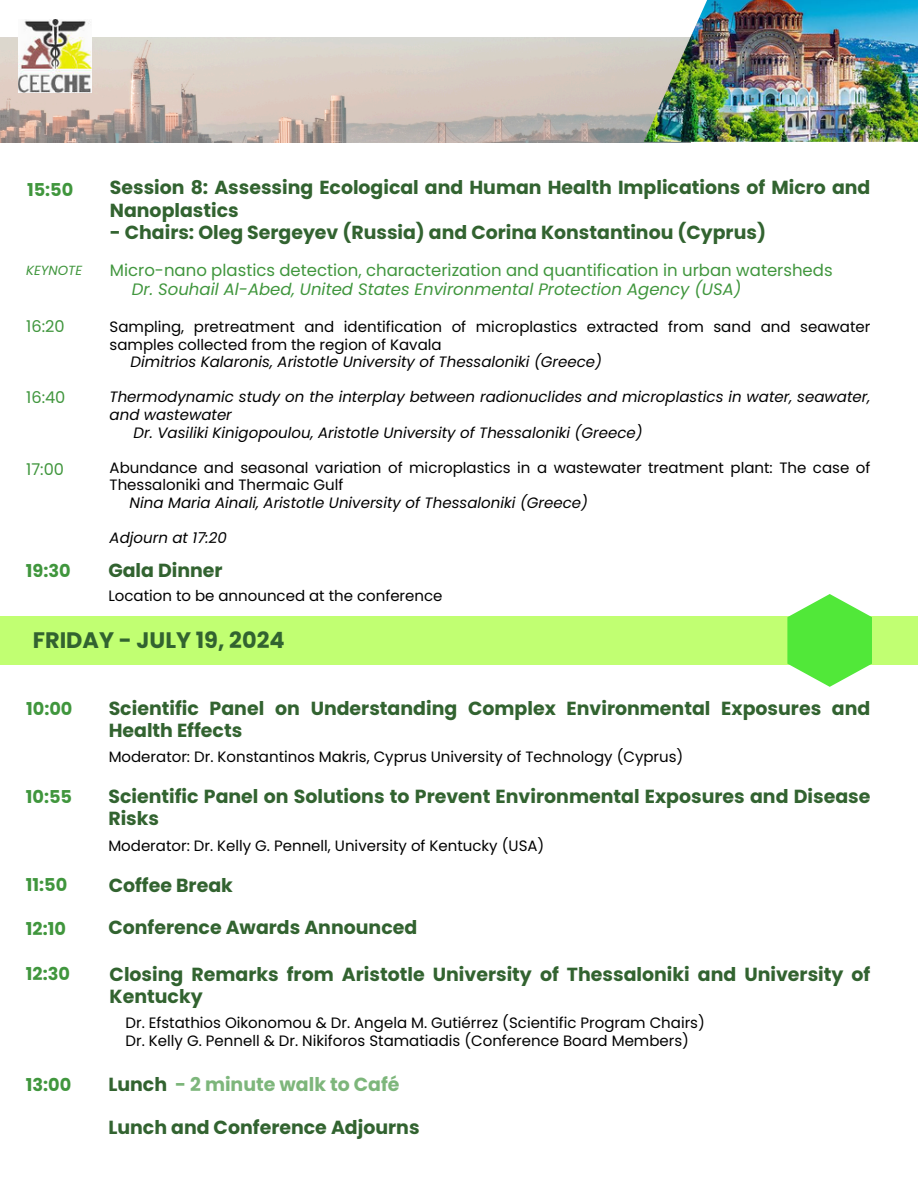
<style>
.page{position:relative;width:918px;height:1188px;background:#fff}
.page>*{position:absolute;margin:0;border:0;box-sizing:border-box;transform-origin:0 0}
.t1{font:700 22.35px "Poppins";color:#326330}
.t2{font:700 18.9px/22px "Poppins";color:#326330}
.t3{font:700 18.9px "Poppins";color:#7db67b}
.t4{font:700 17.7px "Poppins";color:#40963d}
.t5{font:16.5px/19px "Poppins";color:#40963d}
.t6{font:16.2px "Poppins";color:#40963d}
.t7{font:15px/17.5px "Poppins";color:#000}
.t8{font:italic 15px "Poppins";color:#000}
.t9{font:italic 13.2px "Poppins";color:#40963d}
.s1{font-style:italic}
.s2{color:#326330}
</style>
<div class="page">
<img style="left:0;top:37px;width:644px;height:105px">
<img style="left:644px;top:0;width:274px;height:142px">
<img style="left:18px;top:19px;width:73px;height:73px">
<div style="left:0;top:616px;width:918px;height:49px;background:#c1ff72"></div>
<svg style="left:787px;top:594px;width:85px;height:93px"></svg>
<h3 class="t4" style="left:27px;top:177px;width:48px">15:50</h3>
<h3 class="t9" style="left:26px;top:261px;width:58px">KEYNOTE</h3>
<h2 class="t6" style="left:26px;top:315px;width:40px">16:20</h2>
<h3 class="t6" style="left:26px;top:386px;width:41px">16:40</h3>
<h2 class="t6" style="left:26px;top:458px;width:39px">17:00</h2>
<h3 class="t4" style="left:26px;top:558px;width:46px">19:30</h3>
<h5 class="t2" style="left:110px;top:177px;width:762px">Session 8: Assessing Ecological and Human Health Implications of Micro and<br>Nanoplastics</h5>
<h5 class="t2" style="left:110px;top:221px;width:658px">- Chairs: Oleg Sergeyev (Russia) and Corina Konstantinou (Cyprus)</h5>
<h2 class="t5" style="left:132px;top:261px;width:702px;text-indent:-22px">Micro-nano plastics detection, characterization and quantification in urban watersheds<br><span class="s1">Dr. Souhail Al-Abed, United States Environmental Protection Agency (USA)</span></h2>
<h5 class="t7" style="left:110px;top:318px;width:762px">Sampling, pretreatment and identification of microplastics extracted from sand and seawater</h5>
<h5 class="t7" style="left:110px;top:336px;width:334px">samples collected from the region of Kavala</h5>
<h5 class="t8" style="left:131px;top:351px;width:473px">Dimitrios Kalaronis, Aristotle University of Thessaloniki (Greece)</h5>
<h2 class="t8" style="left:110px;top:387px;width:762px">Thermodynamic study on the interplay between radionuclides and microplastics in water, seawater,</h2>
<h2 class="t8" style="left:110px;top:404px;width:124px">and wastewater</h2>
<h2 class="t8" style="left:134px;top:422px;width:510px">Dr. Vasiliki Kinigopoulou, Aristotle University of Thessaloniki (Greece)</h2>
<h3 class="t7" style="left:110px;top:459px;width:762px">Abundance and seasonal variation of microplastics in a wastewater treatment plant: The case of</h3>
<h3 class="t7" style="left:110px;top:476px;width:235px">Thessaloniki and Thermaic Gulf</h3>
<h3 class="t8" style="left:130px;top:492px;width:460px">Nina Maria Ainali, Aristotle University of Thessaloniki (Greece)</h3>
<h5 class="t8" style="left:110px;top:527px;width:119px">Adjourn at 17:20</h5>
<h3 class="t2" style="left:108px;top:560px;width:116px">Gala Dinner</h3>
<h2 class="t7" style="left:108px;top:587px;width:336px">Location to be announced at the conference</h2>
<h2 class="t1" style="left:33px;top:625px;width:253px">FRIDAY - JULY 19, 2024</h2>
<h5 class="t4" style="left:26px;top:697px;width:48px">10:00</h5>
<h4 class="t4" style="left:26px;top:785px;width:48px">10:55</h4>
<p class="t2" style="left:109px;top:697px;width:763px">Scientific Panel on Understanding Complex Environmental Exposures and<br>Health Effects</p>
<h3 class="t7" style="left:109px;top:748px;width:576px">Moderator: Dr. Konstantinos Makris, Cyprus University of Technology (Cyprus)</h3>
<h4 class="t2" style="left:108px;top:785px;width:764px">Scientific Panel on Solutions to Prevent Environmental Exposures and Disease<br>Risks</h4>
<h4 class="t7" style="left:108px;top:837px;width:438px">Moderator: Dr. Kelly G. Pennell, University of Kentucky (USA)</h4>
<h5 class="t4" style="left:26px;top:872px;width:43px">11:50</h5>
<h5 class="t2" style="left:109px;top:875px;width:126px">Coffee Break</h5>
<h5 class="t4" style="left:26px;top:917px;width:42px">12:10</h5>
<h5 class="t2" style="left:108px;top:917px;width:310px">Conference Awards Announced</h5>
<h3 class="t2" style="left:110px;top:963px;width:762px">Closing Remarks from Aristotle University of Thessaloniki and University of<br>Kentucky</h3>
<h5 class="t7" style="left:125px;top:1014px;width:581px">Dr. Efstathios Oikonomou &amp; Dr. Angela M. Gutiérrez (Scientific Program Chairs)<br>Dr. Kelly G. Pennell &amp; Dr. Nikiforos Stamatiadis (Conference Board Members)</h5>
<h2 class="t4" style="left:26px;top:961px;width:46px">12:30</h2>
<h3 class="t4" style="left:26px;top:1073px;width:47px">13:00</h3>
<h1 class="t3" style="left:108px;top:1071px;width:293px"><span class="s2">Lunch</span> - 2 minute walk to Café</h1>
<h2 class="t2" style="left:108px;top:1116px;width:313px">Lunch and Conference Adjourns</h2>
</div>
